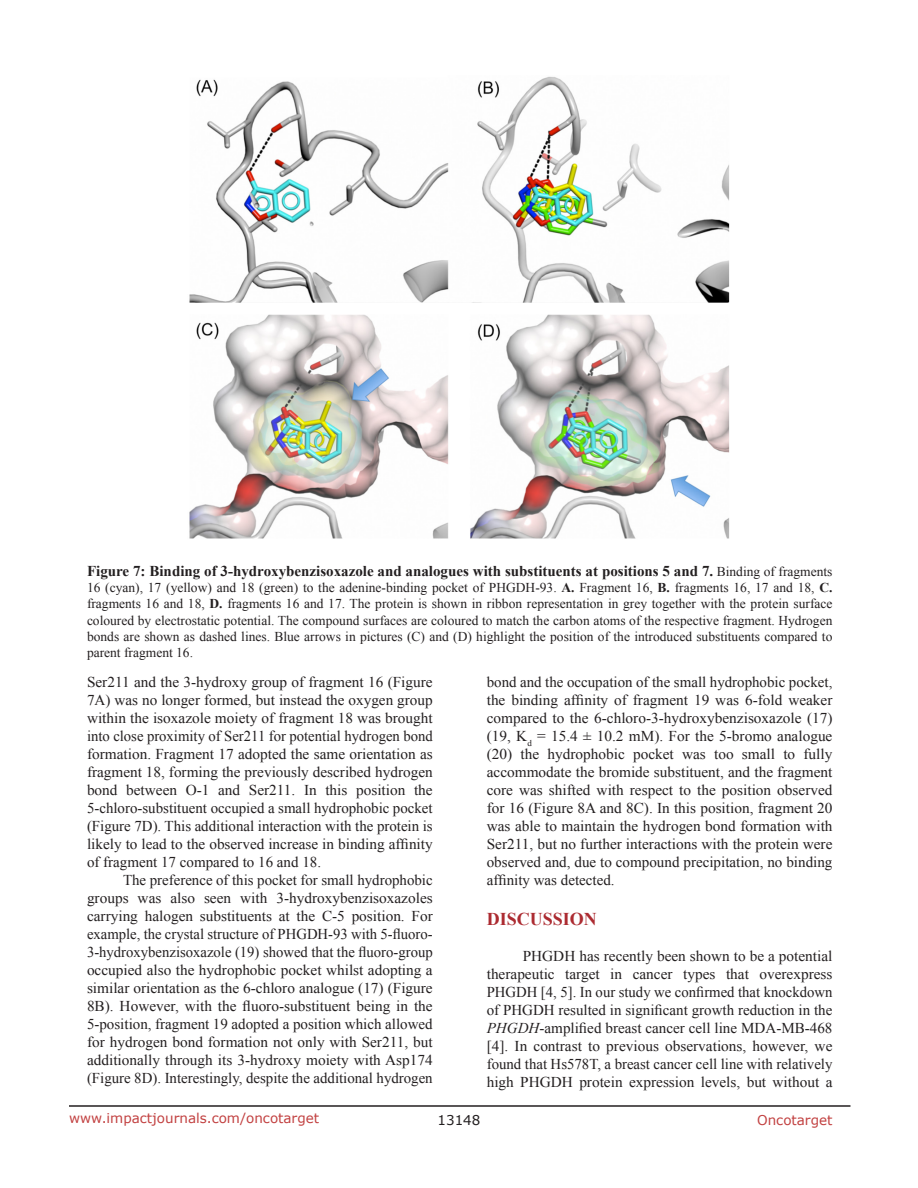
<style>
.page{position:relative;width:918px;height:1188px;background:#fff}
.page>*{position:absolute;margin:0;border:0;box-sizing:border-box;transform-origin:0 0}
.Heading{font:700 18px "Times New Roman";color:#ac2b31}
.BodyText{font:15px/18px "Times New Roman";color:#231f20;text-align:justify}
.figuretext{font:700 15px "Times New Roman";color:#231f20}
.figuretext-2{font:13.5px/16.2px "Times New Roman";color:#231f20;text-align:justify}
.t1{font:13.5px "Verdana";color:#c24141}
.t2{font:13.5px "Verdana";color:#231f20}
.s1{font-weight:400;font-size:13.5px}
.s2{font-weight:700}
.s3{font-style:italic}
</style>
<div class="page">
<hr style="left:69px;top:1105px;width:781px;height:2px;background:#231f20">
<img style="left:189px;top:76px;width:541px;height:463px">
<p class="figuretext" style="left:87px;top:561px;width:747px">Figure 7: Binding of 3-hydroxybenzisoxazole and analogues with substituents at positions 5 and 7. <span class="s1">Binding of fragments</span></p>
<p class="figuretext-2" style="left:87px;top:579px;width:747px">16 (cyan), 17 (yellow) and 18 (green) to the adenine-binding pocket of PHGDH-93. <span class="s2">A.</span> Fragment 16, <span class="s2">B.</span> fragments 16, 17 and 18, <span class="s2">C. </span>fragments 16 and 18, <span class="s2">D.</span> fragments 16 and 17. The protein is shown in ribbon representation in grey together with the protein surface coloured by electrostatic potential. The compound surfaces are coloured to match the carbon atoms of the respective fragment. Hydrogen bonds are shown as dashed lines. Blue arrows in pictures (C) and (D) highlight the position of the introduced substituents compared to parent fragment 16.</p>
<p class="BodyText" style="left:87px;top:673px;width:347px">Ser211 and the 3-hydroxy group of fragment 16 (Figure 7A) was no longer formed, but instead the oxygen group within the isoxazole moiety of fragment 18 was brought into close proximity of Ser211 for potential hydrogen bond formation. Fragment 17 adopted the same orientation as fragment 18, forming the previously described hydrogen bond between O-1 and Ser211. In this position the 5-chloro-substituent occupied a small hydrophobic pocket (Figure 7D). This additional interaction with the protein is likely to lead to the observed increase in binding affinity of fragment 17 compared to 16 and 18.</p>
<p class="BodyText" style="left:87px;top:871px;width:347px;text-indent:36px">The preference of this pocket for small hydrophobic groups was also seen with 3-hydroxybenzisoxazoles carrying halogen substituents at the C-5 position. For example, the crystal structure of PHGDH-93 with 5-fluoro-3-hydroxybenzisoxazole (19) showed that the fluoro-group occupied also the hydrophobic pocket whilst adopting a similar orientation as the 6-chloro analogue (17) (Figure 8B). However, with the fluoro-substituent being in the 5-position, fragment 19 adopted a position which allowed for hydrogen bond formation not only with Ser211, but additionally through its 3-hydroxy moiety with Asp174 (Figure 8D). Interestingly, despite the additional hydrogen</p>
<p class="BodyText" style="left:487px;top:673px;width:347px">bond and the occupation of the small hydrophobic pocket, the binding affinity of fragment 19 was 6-fold weaker compared to the 6-chloro-3-hydroxybenzisoxazole (17) (19, K<sub>d</sub> = 15.4 ± 10.2 mM). For the 5-bromo analogue (20) the hydrophobic pocket was too small to fully accommodate the bromide substituent, and the fragment core was shifted with respect to the position observed for 16 (Figure 8A and 8C). In this position, fragment 20 was able to maintain the hydrogen bond formation with Ser211, but no further interactions with the protein were observed and, due to compound precipitation, no binding affinity was detected.</p>
<p class="Heading" style="left:487px;top:906px;width:112px">DISCUSSION</p>
<p class="BodyText" style="left:487px;top:946px;width:347px;text-indent:36px">PHGDH has recently been shown to be a potential therapeutic target in cancer types that overexpress PHGDH [4, 5]. In our study we confirmed that knockdown of PHGDH resulted in significant growth reduction in the <span class="s3">PHGDH</span>-amplified breast cancer cell line MDA-MB-468 [4]. In contrast to previous observations, however, we found that Hs578T, a breast cancer cell line with relatively high PHGDH protein expression levels, but without a</p>
<p class="t1" style="left:69px;top:1109px;width:252px">www.impactjournals.com/oncotarget</p>
<p class="t2" style="left:438px;top:1111px;width:44px">13148</p>
<p class="t1" style="left:757px;top:1111px;width:77px">Oncotarget</p>
</div>
